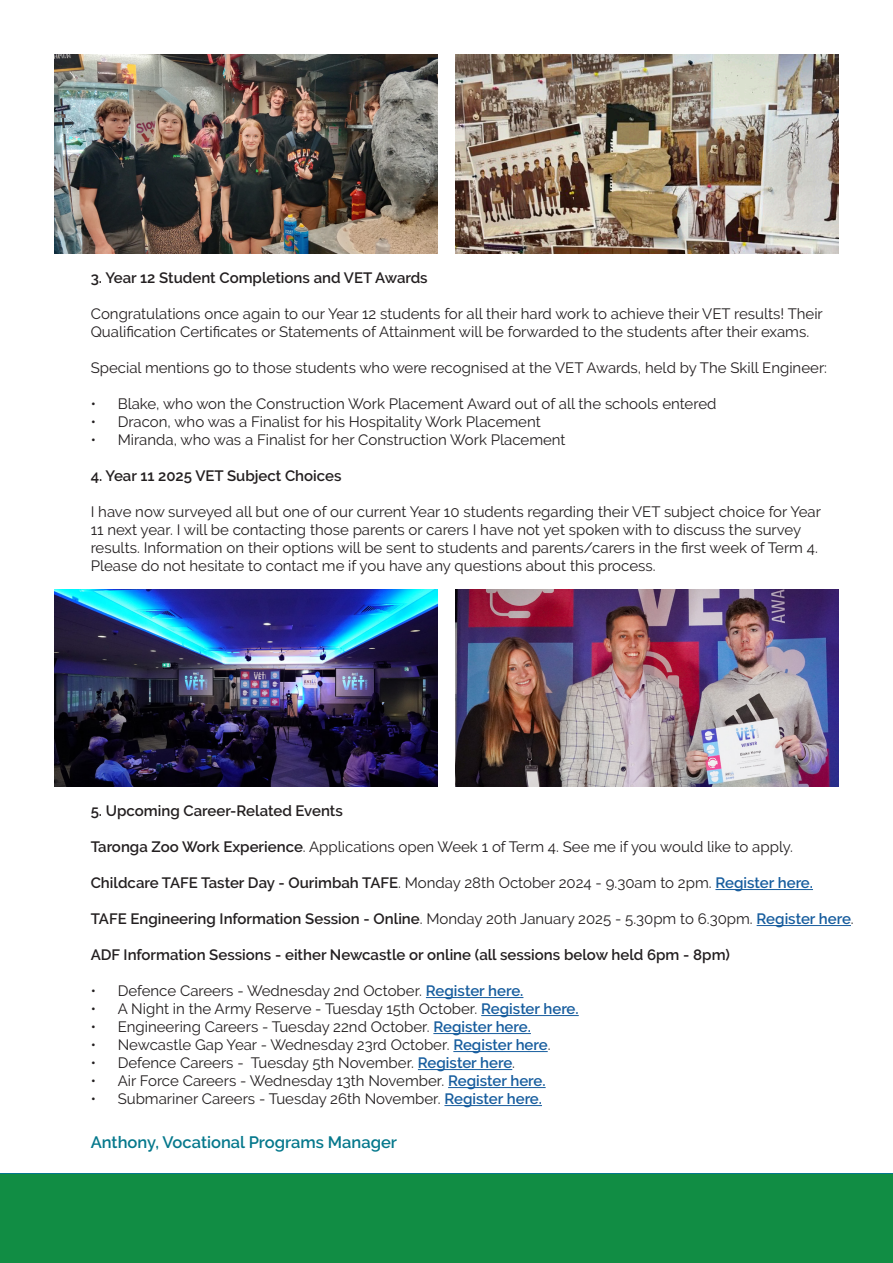
<style>
.page{position:relative;width:893px;height:1263px;background:#fff}
.page>*{position:absolute;margin:0;border:0;box-sizing:border-box;transform-origin:0 0}
.t1{font:600 16.5px "Raleway";color:#05788c}
.t2{font:15px/18px "Raleway";color:#231f20}
.t3{font:600 15px "Raleway";color:#231f20}
.s1{font-weight:600}
.s2{font-weight:400}
.s3{color:#175d9e}
.s4{font-weight:600;color:#175d9e}
</style>
<div class="page">
<div style="left:0;top:1174px;width:893px;height:89px;background:#118d44"></div>
<img style="left:54px;top:54px;width:383px;height:199px">
<img style="left:455px;top:54px;width:384px;height:199px">
<img style="left:54px;top:590px;width:383px;height:197px">
<img style="left:455px;top:590px;width:384px;height:197px">
<hr style="left:715px;top:889px;width:98px;height:1px;background:#175d9e">
<hr style="left:757px;top:925px;width:94px;height:1px;background:#175d9e">
<hr style="left:426px;top:997px;width:97px;height:1px;background:#175d9e">
<hr style="left:481px;top:1015px;width:98px;height:1px;background:#175d9e">
<hr style="left:433px;top:1033px;width:98px;height:1px;background:#175d9e">
<hr style="left:453px;top:1051px;width:95px;height:1px;background:#175d9e">
<hr style="left:418px;top:1069px;width:94px;height:1px;background:#175d9e">
<hr style="left:448px;top:1087px;width:98px;height:1px;background:#175d9e">
<hr style="left:444px;top:1105px;width:98px;height:1px;background:#175d9e">
<p class="t3" style="left:91px;top:269px;width:338px">3. Year 12 Student Completions and VET Awards</p>
<p class="t2" style="left:91px;top:305px;width:734px">Congratulations once again to our Year 12 students for all their hard work to achieve their VET results! Their<br>Qualification Certificates or Statements of Attainment will be forwarded to the students after their exams.</p>
<p class="t2" style="left:91px;top:359px;width:738px">Special mentions go to those students who were recognised at the VET Awards, held by The Skill Engineer:</p>
<p class="t2" style="left:91px;top:395px;width:627px">• Blake, who won the Construction Work Placement Award out of all the schools entered</p>
<p class="t2" style="left:91px;top:413px;width:452px">• Dracon, who was a Finalist for his Hospitality Work Placement</p>
<p class="t2" style="left:91px;top:431px;width:476px">• Miranda, who was a Finalist for her Construction Work Placement</p>
<p class="t3" style="left:91px;top:467px;width:252px">4. Year 11 2025 VET Subject Choices</p>
<p class="t2" style="left:91px;top:503px;width:732px">I have now surveyed all but one of our current Year 10 students regarding their VET subject choice for Year 11 next year. I will be contacting those parents or carers I have not yet spoken with to discuss the survey results. Information on their options will be sent to students and parents/carers in the first week of Term 4.<br>Please do not hesitate to contact me if you have any questions about this process.</p>
<p class="t3" style="left:91px;top:802px;width:254px">5. Upcoming Career-Related Events</p>
<p class="t2" style="left:91px;top:838px;width:704px"><span class="s1">Taronga Zoo Work Experience</span>. Applications open Week 1 of Term 4. See me if you would like to apply.</p>
<p class="t3" style="left:91px;top:874px;width:724px">Childcare TAFE Taster Day - Ourimbah TAFE<span class="s2">. Monday 28th October 2024 - 9.30am to 2pm.</span> <span class="s3">Register here.</span></p>
<p class="t3" style="left:91px;top:910px;width:765px">TAFE Engineering Information Session - Online<span class="s2">. Monday 20th January 2025 - 5.30pm to 6.30pm.</span> <span class="s3">Register here</span><span class="s2">.</span></p>
<p class="t3" style="left:91px;top:946px;width:641px">ADF Information Sessions - either Newcastle or online (all sessions below held 6pm - 8pm)</p>
<p class="t2" style="left:91px;top:982px;width:434px">• Defence Careers - Wednesday 2nd October. <span class="s4">Register here.</span></p>
<p class="t2" style="left:91px;top:1000px;width:490px">• A Night in the Army Reserve - Tuesday 15th October. <span class="s4">Register here.</span></p>
<p class="t2" style="left:91px;top:1018px;width:442px">• Engineering Careers - Tuesday 22nd October. <span class="s4">Register here.</span></p>
<p class="t2" style="left:91px;top:1036px;width:461px">• Newcastle Gap Year - Wednesday 23rd October. <span class="s4">Register here</span>.</p>
<p class="t2" style="left:91px;top:1054px;width:426px">• Defence Careers - Tuesday 5th November. <span class="s4">Register here</span>.</p>
<p class="t2" style="left:91px;top:1072px;width:456px">• Air Force Careers - Wednesday 13th November. <span class="s4">Register here.</span></p>
<p class="t2" style="left:91px;top:1090px;width:453px">• Submariner Careers - Tuesday 26th November. <span class="s4">Register here.</span></p>
<p class="t1" style="left:91px;top:1133px;width:308px">Anthony, Vocational Programs Manager</p>
</div>
